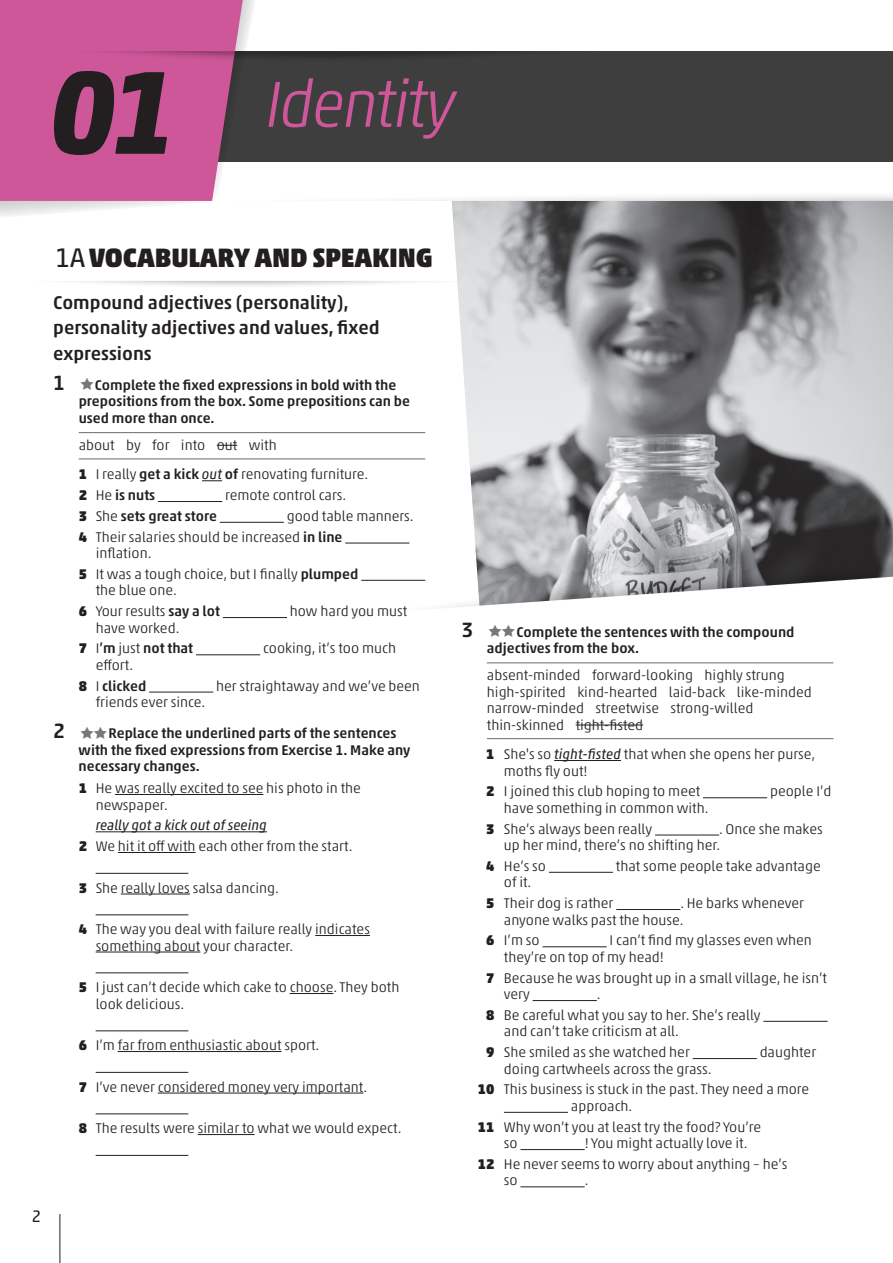
<style>
.page{position:relative;width:893px;height:1263px;background:#fff}
.page>*{position:absolute;margin:0;border:0;box-sizing:border-box;transform-origin:0 0}
.t1{font:italic 300 66px "Akko Pro";letter-spacing:-.04em;color:#cd5799}
.t2{font:900 27px "Akko Pro";letter-spacing:-.01em;color:#231f20}
.t3{font:500 21px "Akko Pro";color:#231f20}
.t4{font:500 18.75px/25.5px "Akko Pro";color:#231f20}
.t5{font:16.5px "Akko Pro";color:#231f20}
.t6{font:300 14.25px/20.7px "Akko Pro";color:#231f20}
.t7{font:500 14.25px/16.5px "Akko Pro";color:#231f20}
.s1{font-weight:700;font-size:120px;color:#231f20}
.s2{font-weight:400}
.s3{font-weight:900}
.s4{font-weight:500}
.s5{font-weight:400;font-style:italic}
.s6{font-weight:300}
</style>
<div class="page">
<img style="left:452px;top:201px;width:441px;height:359px">
<svg style="left:361px;top:560px;width:532px;height:48px"></svg>
<hr style="left:487px;top:662px;width:346px;height:1px;background:#6c6d70">
<hr style="left:487px;top:738px;width:346px;height:1px;background:#6c6d70">
<hr style="left:554px;top:760px;width:67px;height:1px;background:#231f20">
<hr style="left:703px;top:797px;width:64px;height:1px;background:#231f20">
<hr style="left:655px;top:835px;width:64px;height:1px;background:#231f20">
<hr style="left:549px;top:872px;width:64px;height:1px;background:#231f20">
<hr style="left:616px;top:909px;width:64px;height:1px;background:#231f20">
<hr style="left:542px;top:946px;width:65px;height:1px;background:#231f20">
<hr style="left:533px;top:1000px;width:64px;height:1px;background:#231f20">
<hr style="left:763px;top:1021px;width:65px;height:1px;background:#231f20">
<hr style="left:693px;top:1058px;width:64px;height:1px;background:#231f20">
<hr style="left:504px;top:1112px;width:64px;height:1px;background:#231f20">
<hr style="left:520px;top:1149px;width:65px;height:1px;background:#231f20">
<hr style="left:520px;top:1186px;width:65px;height:1px;background:#231f20">
<hr style="left:576px;top:725px;width:67px;height:1px;background:#231f20">
<svg style="left:396px;top:195px;width:497px;height:6px"></svg>
<svg style="left:74px;top:281px;width:436px;height:9px"></svg>
<div style="left:0;top:51px;width:893px;height:111px;background:#3e3e3f"></div>
<svg style="left:0;top:0;width:254px;height:216px"></svg>
<svg style="left:0;top:0;width:244px;height:201px;background:#c85a98"></svg>
<svg style="left:51px;top:51px;width:447px;height:14px"></svg>
<hr style="left:79px;top:432px;width:346px;height:1px;background:#6c6d70">
<hr style="left:79px;top:458px;width:346px;height:1px;background:#6c6d70">
<svg style="left:202px;top:480px;width:20px;height:1px"></svg>
<hr style="left:158px;top:501px;width:64px;height:1px;background:#231f20">
<hr style="left:220px;top:522px;width:64px;height:1px;background:#231f20">
<hr style="left:345px;top:543px;width:64px;height:1px;background:#231f20">
<hr style="left:361px;top:580px;width:64px;height:1px;background:#231f20">
<hr style="left:223px;top:617px;width:64px;height:1px;background:#231f20">
<hr style="left:196px;top:654px;width:64px;height:1px;background:#231f20">
<hr style="left:149px;top:692px;width:64px;height:1px;background:#231f20">
<svg style="left:217px;top:445px;width:20px;height:1px"></svg>
<hr style="left:115px;top:794px;width:148px;height:1px;background:#231f20">
<hr style="left:96px;top:831px;width:171px;height:1px;background:#231f20">
<hr style="left:118px;top:852px;width:78px;height:1px;background:#231f20">
<hr style="left:96px;top:873px;width:92px;height:1px;background:#231f20">
<hr style="left:121px;top:894px;width:69px;height:1px;background:#231f20">
<hr style="left:96px;top:914px;width:92px;height:1px;background:#231f20">
<hr style="left:315px;top:935px;width:55px;height:1px;background:#231f20">
<hr style="left:96px;top:952px;width:104px;height:1px;background:#231f20">
<hr style="left:96px;top:972px;width:92px;height:1px;background:#231f20">
<hr style="left:290px;top:993px;width:43px;height:1px;background:#231f20">
<hr style="left:96px;top:1030px;width:92px;height:1px;background:#231f20">
<hr style="left:118px;top:1051px;width:164px;height:1px;background:#231f20">
<hr style="left:96px;top:1072px;width:92px;height:1px;background:#231f20">
<hr style="left:158px;top:1093px;width:205px;height:1px;background:#231f20">
<hr style="left:96px;top:1113px;width:92px;height:1px;background:#231f20">
<hr style="left:198px;top:1134px;width:57px;height:1px;background:#231f20">
<hr style="left:96px;top:1155px;width:92px;height:1px;background:#231f20">
<hr style="left:60px;top:1214px;width:1px;height:49px;background:#231f20">
<h1 class="t1" style="left:49px;top:65px;width:408px"><span class="s1">01</span> Identity</h1>
<h2 class="t2" style="left:55px;top:241px;width:379px"><span class="s2">1A</span> VOCABULARY AND SPEAKING</h2>
<h3 class="t4" style="left:53px;top:289px;width:328px">Compound adjectives (personality), personality adjectives and values, fixed expressions</h3>
<h3 class="t3" style="left:53px;top:370px;width:13px">1</h3>
<p class="t7" style="left:79px;top:376px;width:333px;text-indent:16px">Complete the fixed expressions in bold with the prepositions from the box. Some prepositions can be used more than once.</p>
<p class="t6" style="left:79px;top:430px;width:291px;line-height:29.2px">about by for into out with<br><span class="s3">1</span> I really <span class="s4">get a kick</span> <span class="s5">out</span> <span class="s4">of</span> renovating furniture.</p>
<p class="t7" style="left:79px;top:487px;width:78px"><span class="s3">2</span> <span class="s6">He</span> is nuts</p>
<p class="t6" style="left:225px;top:485px;width:123px">remote control cars.</p>
<p class="t7" style="left:79px;top:507px;width:140px"><span class="s3">3</span> <span class="s6">She</span> sets great store</p>
<p class="t6" style="left:79px;top:505px;width:337px;text-indent:208px">good table manners.<br><span class="s3">4</span> Their salaries should be increased <span class="s4">in line</span></p>
<p class="t6" style="left:79px;top:543px;width:281px;text-indent:17px">inflation.<br><span class="s3">5</span> It was a tough choice, but I finally <span class="s4">plumped</span></p>
<p class="t6" style="left:79px;top:580px;width:143px;text-indent:17px">the blue one.<br><span class="s3">6</span> Your results <span class="s4">say a lot</span></p>
<p class="t6" style="left:290px;top:601px;width:119px">how hard you must</p>
<p class="t6" style="left:79px;top:617px;width:116px;text-align:center">have worked.<br><span class="s3">7</span> I<span class="s4">’m</span> just <span class="s4">not that</span></p>
<p class="t6" style="left:79px;top:654px;width:69px;text-align:center">effort.<br><span class="s3">8</span> I <span class="s4">clicked</span></p>
<p class="t6" style="left:96px;top:692px;width:111px">friends ever since.</p>
<p class="t6" style="left:263px;top:638px;width:134px">cooking, it’s too much</p>
<p class="t6" style="left:216px;top:675px;width:205px">her straightaway and we’ve been</p>
<h3 class="t3" style="left:53px;top:718px;width:13px">2</h3>
<p class="t7" style="left:79px;top:725px;width:333px;text-indent:30px">Replace the underlined parts of the sentences with the fixed expressions from Exercise 1. Make any necessary changes.</p>
<p class="t6" style="left:96px;top:780px;width:267px;line-height:16.5px;text-indent:-17px"><span class="s3">1</span> He was really excited to see his photo in the newspaper.</p>
<p class="t6" style="left:79px;top:815px;width:275px;text-indent:17px"><span class="s5">really got a kick out of seeing<br></span><span class="s3">2</span> We hit it off with each other from the start.</p>
<p class="t6" style="left:79px;top:877px;width:202px"><span class="s3">3</span> She really loves salsa dancing.</p>
<p class="t6" style="left:96px;top:921px;width:276px;line-height:16.5px;text-indent:-17px"><span class="s3">4</span> The way you deal with failure really indicates something about your character.</p>
<p class="t6" style="left:96px;top:979px;width:305px;line-height:16.5px;text-indent:-17px"><span class="s3">5</span> I just can’t decide which cake to choose. They both look delicious.</p>
<p class="t6" style="left:79px;top:1035px;width:242px"><span class="s3">6</span> I’m far from enthusiastic about sport.</p>
<p class="t6" style="left:79px;top:1076px;width:290px"><span class="s3">7</span> I’ve never considered money very important.</p>
<p class="t6" style="left:79px;top:1118px;width:324px"><span class="s3">8</span> The results were similar to what we would expect.</p>
<p class="t5" style="left:32px;top:1206px;width:11px">2</p>
<h3 class="t3" style="left:461px;top:616px;width:13px">3</h3>
<p class="t7" style="left:487px;top:623px;width:309px;text-indent:30px">Complete the sentences with the compound adjectives from the box.</p>
<p class="t6" style="left:487px;top:667px;width:326px;line-height:16.5px">absent-minded forward-looking highly strung high-spirited kind-hearted laid-back like-minded narrow-minded streetwise strong-willed thin-skinned tight-fisted</p>
<p class="t6" style="left:504px;top:746px;width:313px;line-height:16.5px;text-indent:-18px"><span class="s3">1</span> She's so <span class="s5">tight-fisted</span> that when she opens her purse, moths fly out!</p>
<p class="t6" style="left:486px;top:781px;width:216px"><span class="s3">2</span> I joined this club hoping to meet</p>
<p class="t6" style="left:770px;top:781px;width:63px">people I’d</p>
<p class="t6" style="left:486px;top:797px;width:224px;text-indent:18px">have something in common with.<br><span class="s3">3</span> She’s always been really</p>
<p class="t6" style="left:504px;top:820px;width:320px;line-height:16.5px;text-indent:215px">. Once she makes up her mind, there’s no shifting her.</p>
<p class="t6" style="left:486px;top:855px;width:62px"><span class="s3">4</span> He’s so</p>
<p class="t6" style="left:616px;top:855px;width:206px">that some people take advantage</p>
<p class="t6" style="left:486px;top:872px;width:129px;text-indent:18px">of it.<br><span class="s3">5</span> Their dog is rather</p>
<p class="t6" style="left:504px;top:895px;width:302px;line-height:16.5px;text-indent:176px">. He barks whenever anyone walks past the house.</p>
<p class="t6" style="left:486px;top:930px;width:55px"><span class="s3">6</span> I’m so</p>
<p class="t6" style="left:504px;top:932px;width:309px;line-height:16.5px;text-indent:106px">I can’t find my glasses even when they’re on top of my head!</p>
<p class="t6" style="left:504px;top:969px;width:325px;line-height:16.5px;text-indent:-18px"><span class="s3">7</span> Because he was brought up in a small village, he isn’t very</p>
<p class="t6" style="left:486px;top:984px;width:276px;text-indent:111px">.<br><span class="s3">8</span> Be careful what you say to her. She’s really</p>
<p class="t6" style="left:486px;top:1021px;width:205px;text-align:center">and can’t take criticism at all.<br><span class="s3">9</span> She smiled as she watched her</p>
<p class="t6" style="left:760px;top:1042px;width:58px">daughter</p>
<p class="t6" style="left:478px;top:1058px;width:333px;text-indent:26px">doing cartwheels across the grass.<br><span class="s3">10</span> This business is stuck in the past. They need a more</p>
<p class="t6" style="left:478px;top:1095px;width:285px;text-indent:93px">approach.<br><span class="s3">11</span> Why won’t you at least try the food? You’re</p>
<p class="t6" style="left:504px;top:1133px;width:15px">so</p>
<p class="t6" style="left:478px;top:1133px;width:311px;text-indent:107px">! You might actually love it.<br><span class="s3">12</span> He never seems to worry about anything – he’s</p>
<p class="t6" style="left:504px;top:1170px;width:15px">so</p>
<p class="t6" style="left:585px;top:1170px;width:5px">.</p>
</div>
